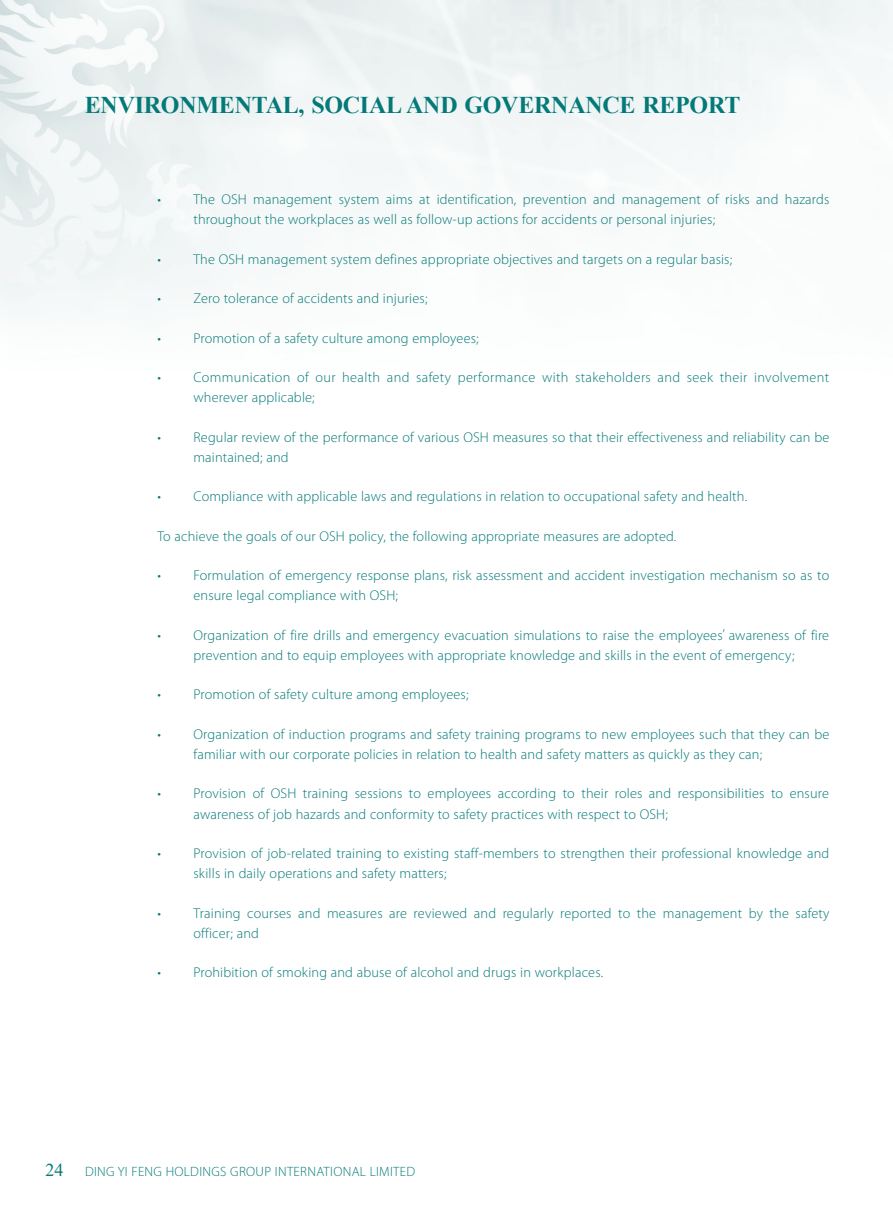
<style>
.page{position:relative;width:893px;height:1212px;background:#fff}
.page>*{position:absolute;margin:0;border:0;box-sizing:border-box;transform-origin:0 0}
.t1{font:700 24px "Times New Roman";letter-spacing:-.01em;color:#037978}
.t2{font:300 14.25px/20.2px "Myriad Pro";letter-spacing:.01em;color:#037978}
.t3{font:300 13.5px "Myriad Pro";letter-spacing:.025em;color:#037978}
.s1{font-family:"Times New Roman";font-weight:400;font-size:18px}
</style>
<div class="page">
<img style="left:0;top:0;width:893px;height:306px">
<h1 class="t1" style="left:85px;top:88px;width:657px">ENVIRONMENTAL, SOCIAL AND GOVERNANCE REPORT</h1>
<p class="t2" style="left:193px;top:189px;width:637px;text-indent:-36px">• The OSH management system aims at identification, prevention and management of risks and hazards throughout the workplaces as well as follow-up actions for accidents or personal injuries;</p>
<p class="t2" style="left:157px;top:249px;width:576px">• The OSH management system defines appropriate objectives and targets on a regular basis;</p>
<p class="t2" style="left:157px;top:288px;width:272px">• Zero tolerance of accidents and injuries;</p>
<p class="t2" style="left:157px;top:327px;width:323px">• Promotion of a safety culture among employees;</p>
<p class="t2" style="left:193px;top:367px;width:637px;text-indent:-36px">• Communication of our health and safety performance with stakeholders and seek their involvement wherever applicable;</p>
<p class="t2" style="left:193px;top:426px;width:637px;text-indent:-36px">• Regular review of the performance of various OSH measures so that their effectiveness and reliability can be maintained; and</p>
<p class="t2" style="left:157px;top:486px;width:591px">• Compliance with applicable laws and regulations in relation to occupational safety and health.</p>
<p class="t2" style="left:157px;top:526px;width:521px">To achieve the goals of our OSH policy, the following appropriate measures are adopted.</p>
<p class="t2" style="left:193px;top:565px;width:637px;text-indent:-36px">• Formulation of emergency response plans, risk assessment and accident investigation mechanism so as to ensure legal compliance with OSH;</p>
<p class="t2" style="left:157px;top:625px;width:673px;text-align:center">• Organization of fire drills and emergency evacuation simulations to raise the employees’ awareness of fire prevention and to equip employees with appropriate knowledge and skills in the event of emergency;</p>
<p class="t2" style="left:157px;top:684px;width:313px">• Promotion of safety culture among employees;</p>
<p class="t2" style="left:193px;top:724px;width:637px;text-indent:-36px">• Organization of induction programs and safety training programs to new employees such that they can be familiar with our corporate policies in relation to health and safety matters as quickly as they can;</p>
<p class="t2" style="left:193px;top:783px;width:637px;text-indent:-36px">• Provision of OSH training sessions to employees according to their roles and responsibilities to ensure awareness of job hazards and conformity to safety practices with respect to OSH;</p>
<p class="t2" style="left:193px;top:843px;width:637px;text-indent:-36px">• Provision of job-related training to existing staff-members to strengthen their professional knowledge and skills in daily operations and safety matters;</p>
<p class="t2" style="left:193px;top:902px;width:637px;text-indent:-36px">• Training courses and measures are reviewed and regularly reported to the management by the safety officer; and</p>
<p class="t2" style="left:157px;top:962px;width:447px">• Prohibition of smoking and abuse of alcohol and drugs in workplaces.</p>
<p class="t3" style="left:45px;top:1163px;width:371px"><span class="s1">24</span> DING YI FENG HOLDINGS GROUP INTERNATIONAL LIMITED</p>
</div>
